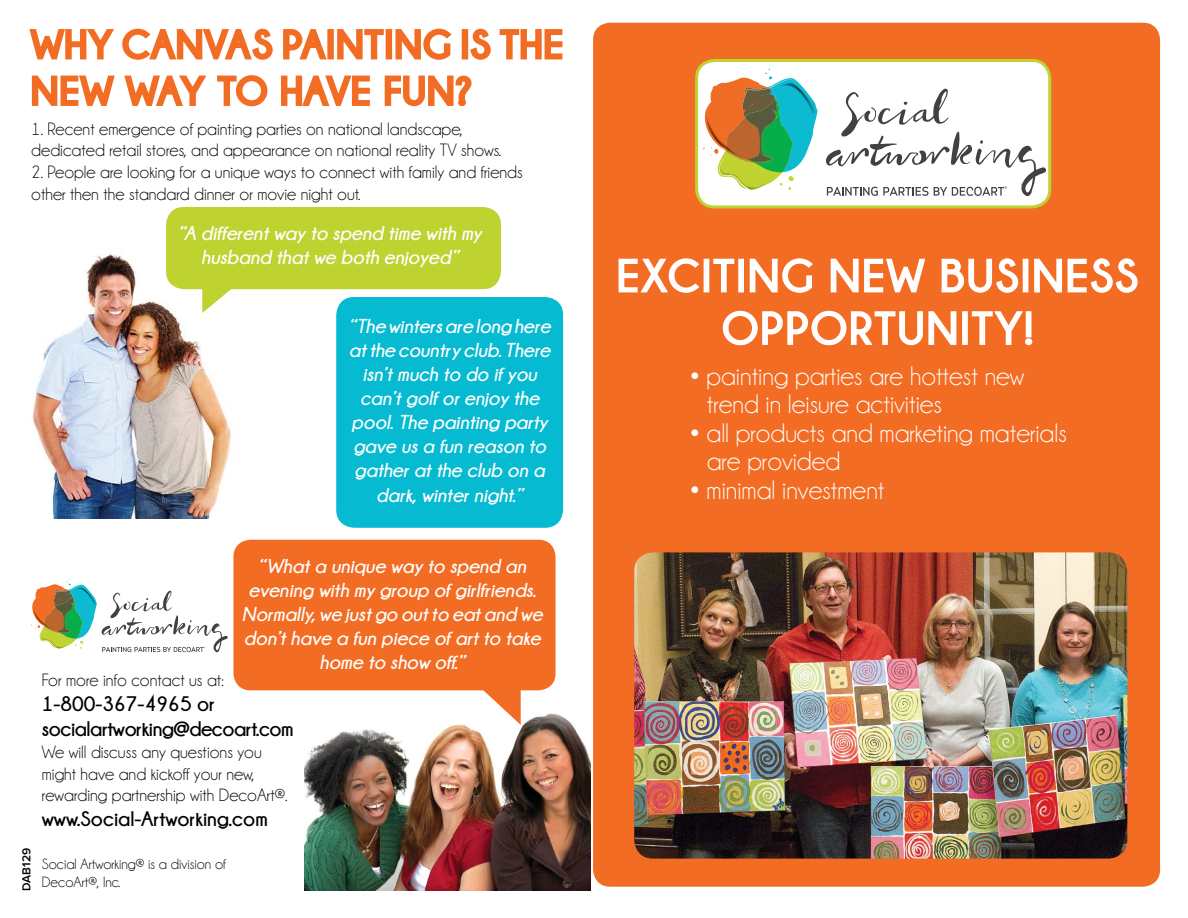
<style>
.page{position:relative;width:1188px;height:918px;background:#fff}
.page>*{position:absolute;margin:0;border:0;box-sizing:border-box;transform-origin:0 0}
.t1{font:700 45.45px/52.5px "Champagne&Limousines";letter-spacing:.05em;color:#fff;text-align:center}
.t2{font:700 39px/46.5px "Champagne&Limousines";letter-spacing:.05em;color:#f36c24}
.t3{font:27px/28.5px "Champagne&Limousines";color:#fff}
.t4{font:700 21px/25.2px "Champagne&Limousines";letter-spacing:-.02em;color:#000}
.t5{font:700 21px "Champagne&Limousines";color:#000}
.t6{font:italic 700 20.1px/24px "Champagne&Limousines";color:#fff;text-align:center}
.t7{font:18px/21.6px "Champagne&Limousines";color:#000}
.t8{font:15px/18px "Champagne&Limousines";color:#000}
.t9{font:600 12px "Proxima Nova";color:#000}
.s1{font-family:"Gill Sans"}
</style>
<div class="page">
<div style="left:593px;top:23px;width:567px;height:864px;background:#f36c24;border-radius:17px"></div>
<svg style="left:31px;top:579px;width:197px;height:73px"></svg>
<img style="left:41px;top:634px;width:29px;height:14px">
<svg style="left:29px;top:28px;width:244px;height:32px"></svg>
<svg style="left:283px;top:29px;width:46px;height:31px"></svg>
<div style="left:327px;top:29px;width:7px;height:30px;border:3px solid #f36c24"></div>
<svg style="left:337px;top:29px;width:47px;height:31px"></svg>
<div style="left:386px;top:29px;width:6px;height:30px;border:3px solid #f36c24"></div>
<svg style="left:395px;top:28px;width:57px;height:32px"></svg>
<div style="left:462px;top:29px;width:6px;height:30px;border:3px solid #f36c24"></div>
<svg style="left:470px;top:28px;width:93px;height:32px"></svg>
<svg style="left:31px;top:75px;width:176px;height:31px"></svg>
<svg style="left:217px;top:75px;width:51px;height:32px"></svg>
<svg style="left:281px;top:75px;width:89px;height:31px"></svg>
<svg style="left:384px;top:75px;width:88px;height:32px"></svg>
<svg style="left:618px;top:258px;width:82px;height:35px"></svg>
<div style="left:704px;top:259px;width:5px;height:33px;border:2px solid #fff"></div>
<svg style="left:713px;top:258px;width:22px;height:35px"></svg>
<div style="left:738px;top:259px;width:6px;height:33px;border:2px solid #fff"></div>
<svg style="left:749px;top:258px;width:64px;height:35px"></svg>
<svg style="left:830px;top:258px;width:95px;height:35px"></svg>
<svg style="left:941px;top:258px;width:78px;height:35px"></svg>
<div style="left:1023px;top:259px;width:5px;height:33px;border:2px solid #fff"></div>
<svg style="left:1034px;top:258px;width:104px;height:35px"></svg>
<svg style="left:722px;top:310px;width:235px;height:36px"></svg>
<div style="left:962px;top:311px;width:6px;height:34px;border:2px solid #fff"></div>
<svg style="left:971px;top:311px;width:62px;height:35px"></svg>
<img style="left:305px;top:713px;width:285px;height:178px">
<div style="left:233px;top:540px;width:323px;height:150px;background:#f36c24;border-radius:17px"></div>
<svg style="left:478px;top:690px;width:43px;height:35px"></svg>
<img style="left:32px;top:219px;width:233px;height:300px">
<div style="left:166px;top:207px;width:335px;height:82px;background:#bed330;border-radius:18px"></div>
<svg style="left:202px;top:289px;width:37px;height:24px"></svg>
<div style="left:336px;top:297px;width:227px;height:231px;background:#06bad1;border-radius:18px"></div>
<img style="left:634px;top:552px;width:493px;height:307px">
<div style="left:697px;top:60px;width:353px;height:147px;background:#fff;border-radius:18px"></div>
<div style="left:695px;top:59px;width:356px;height:149px;border:3px solid #bed330;border-radius:18px"></div>
<svg style="left:826px;top:89px;width:220px;height:107px"></svg>
<svg style="left:703px;top:69px;width:115px;height:121px"></svg>
<img style="left:778px;top:83px;width:38px;height:32px">
<img style="left:706px;top:115px;width:21px;height:34px">
<img style="left:726px;top:146px;width:16px;height:11px">
<img style="left:720px;top:164px;width:50px;height:26px">
<h2 class="t2" style="left:31px;top:21px;width:533px">WHY CANVAS PAINTING IS THE<br>NEW WAY TO HAVE FUN?</h2>
<p class="t7" style="left:31px;top:118px;width:471px">1. Recent emergence of painting parties on national landscape, dedicated retail stores, and appearance on national reality TV shows.</p>
<p class="t7" style="left:31px;top:161px;width:493px">2. People are looking for a unique ways to connect with family and friends other then the standard dinner or movie night out.</p>
<p class="t6" style="left:178px;top:221px;width:305px">“A different way to spend time with my husband that we both enjoyed”</p>
<p class="t6" style="left:349px;top:314px;width:203px">“The winters are long here at the country club. There isn’t much to do if you can’t golf or enjoy the pool. The painting party gave us a fun reason to gather at the club on a dark, winter night.”</p>
<p class="t6" style="left:242px;top:554px;width:302px">“What a unique way to spend an evening with my group of girlfriends.<br>Normally, we just go out to eat and we don’t have a fun piece of art to take home to show off.”</p>
<p class="t9" style="left:20px;top:891px;width:44px;rotate:-90deg">DAB129</p>
<p class="t7" style="left:42px;top:669px;width:183px">For more info contact us at:</p>
<p class="t4" style="left:42px;top:691px;width:253px">1-800-367-4965 or socialartworking@decoart.com</p>
<p class="t7" style="left:42px;top:741px;width:247px">We will discuss any questions you might have and kickoff your new, rewarding partnership with DecoArt®.</p>
<p class="t5" style="left:42px;top:808px;width:228px">www.Social-Artworking.com</p>
<p class="t8" style="left:42px;top:855px;width:186px">Social Artworking® is a division of<br>DecoArt®, Inc.</p>
<h1 class="t1" style="left:617px;top:249px;width:523px">EXCITING NEW BUSINESS<br>OPPORTUNITY!</h1>
<h3 class="t3" style="left:707px;top:362px;width:319px;text-indent:-16px"><span class="s1">•</span> painting parties are hottest new trend in leisure activities</h3>
<h3 class="t3" style="left:707px;top:419px;width:362px;text-indent:-16px"><span class="s1">•</span> all products and marketing materials are provided</h3>
<h3 class="t3" style="left:690px;top:476px;width:196px"><span class="s1">•</span> minimal investment</h3>
</div>
